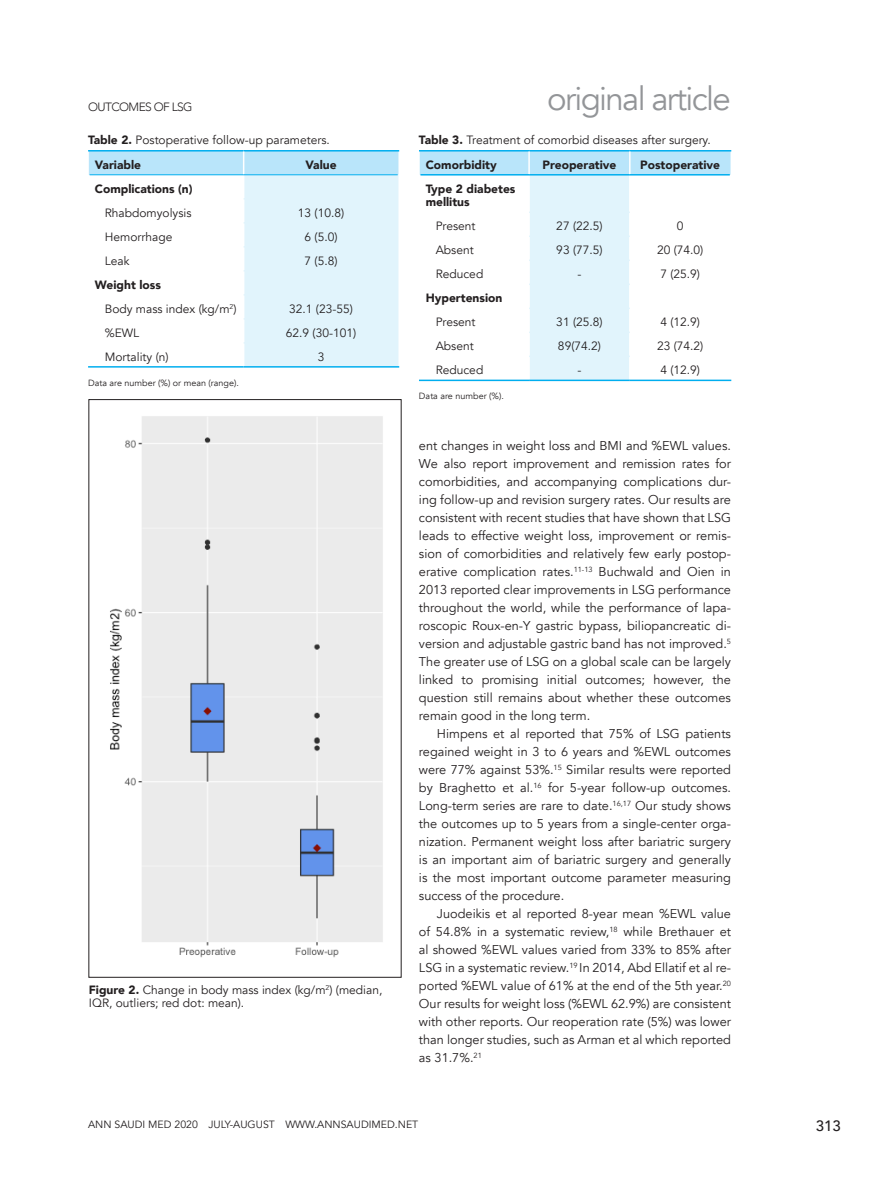
<style>
.page{position:relative;width:893px;height:1191px;background:#fff}
.page>*{position:absolute;margin:0;border:0;box-sizing:border-box;transform-origin:0 0}
.t1{font:33px "Avenir";letter-spacing:-.05em;color:#939598}
.t2{font:500 15px "Avenir";color:#231f20}
.body{font:12.75px/18px "Avenir";color:#231f20;text-align:justify}
.body_after_sub{font:12.75px/18px "Avenir";color:#231f20;text-align:justify}
.table_body_left{font:12px/13.5px "Avenir";color:#231f20}
.table_body_center{font:12px "Avenir";color:#231f20}
.table_body_left-2{font:900 12px/13.5px "Avenir";color:#231f20}
.table_body_center-2{font:900 12px "Avenir";color:#231f20}
.t3{font:300 12px "Avenir";letter-spacing:-.05em;color:#231f20}
.t4{font:10.5px "Avenir";color:#231f20}
.table_footnotes_spac{font:9px "Avenir";color:#231f20}
.s1{font-weight:900}
</style>
<div class="page">
<img style="left:110px;top:416px;width:273px;height:542px">
<hr style="left:88px;top:366px;width:156px;height:1px;background:#00aeef">
<hr style="left:244px;top:366px;width:155px;height:1px;background:#00aeef">
<hr style="left:88px;top:150px;width:156px;height:1px;background:#00aeef">
<hr style="left:244px;top:150px;width:155px;height:1px;background:#00aeef">
<svg style="left:89px;top:151px;width:309px;height:216px"></svg>
<hr style="left:90px;top:174px;width:154px;height:1px;background:#00aeef">
<hr style="left:244px;top:174px;width:154px;height:1px;background:#00aeef">
<svg style="left:420px;top:151px;width:310px;height:228px"></svg>
<hr style="left:528px;top:175px;width:2px;height:36px;background:#fff">
<hr style="left:629px;top:175px;width:2px;height:36px;background:#fff">
<hr style="left:528px;top:213px;width:2px;height:22px;background:#fff">
<hr style="left:629px;top:213px;width:2px;height:22px;background:#fff">
<hr style="left:528px;top:237px;width:2px;height:22px;background:#fff">
<hr style="left:629px;top:237px;width:2px;height:22px;background:#fff">
<hr style="left:528px;top:261px;width:2px;height:22px;background:#fff">
<hr style="left:629px;top:261px;width:2px;height:22px;background:#fff">
<hr style="left:528px;top:285px;width:2px;height:22px;background:#fff">
<hr style="left:629px;top:285px;width:2px;height:22px;background:#fff">
<hr style="left:528px;top:309px;width:2px;height:22px;background:#fff">
<hr style="left:629px;top:309px;width:2px;height:22px;background:#fff">
<hr style="left:528px;top:333px;width:2px;height:22px;background:#fff">
<hr style="left:629px;top:333px;width:2px;height:22px;background:#fff">
<hr style="left:528px;top:357px;width:2px;height:22px;background:#fff">
<hr style="left:629px;top:357px;width:2px;height:22px;background:#fff">
<hr style="left:419px;top:379px;width:110px;height:2px;background:#00aeef">
<hr style="left:529px;top:379px;width:101px;height:2px;background:#00aeef">
<hr style="left:630px;top:379px;width:101px;height:2px;background:#00aeef">
<hr style="left:419px;top:150px;width:110px;height:1px;background:#00aeef">
<hr style="left:529px;top:150px;width:101px;height:1px;background:#00aeef">
<hr style="left:630px;top:150px;width:101px;height:1px;background:#00aeef">
<hr style="left:420px;top:174px;width:109px;height:1px;background:#00aeef">
<hr style="left:529px;top:174px;width:101px;height:1px;background:#00aeef">
<hr style="left:630px;top:174px;width:100px;height:1px;background:#00aeef">
<hr style="left:528px;top:151px;width:2px;height:23px;background:#fff">
<hr style="left:629px;top:151px;width:2px;height:23px;background:#fff">
<p class="t3" style="left:88px;top:100px;width:106px">OUTCOMES OF LSG</p>
<p class="table_body_left" style="left:88px;top:133px;width:243px"><span class="s1">Table 2.</span> Postoperative follow-up parameters.</p>
<p class="table_body_left-2" style="left:95px;top:157px;width:48px">Variable</p>
<p class="table_body_center-2" style="left:305px;top:154px;width:33px">Value</p>
<p class="table_body_left-2" style="left:95px;top:181px;width:99px">Complications (n)</p>
<p class="table_body_left" style="left:105px;top:206px;width:88px">Rhabdomyolysis</p>
<p class="table_body_center" style="left:298px;top:205px;width:48px">13 (10.8)</p>
<p class="table_body_left" style="left:105px;top:230px;width:69px">Hemorrhage</p>
<p class="table_body_center" style="left:305px;top:229px;width:34px">6 (5.0)</p>
<p class="table_body_left" style="left:105px;top:254px;width:26px">Leak</p>
<p class="table_body_center" style="left:305px;top:253px;width:34px">7 (5.8)</p>
<p class="table_body_left-2" style="left:95px;top:277px;width:68px">Weight loss</p>
<p class="table_body_left" style="left:105px;top:302px;width:133px">Body mass index (kg/m<sup>2</sup>)</p>
<p class="table_body_center" style="left:289px;top:301px;width:65px">32.1 (23-55)</p>
<p class="table_body_left" style="left:105px;top:326px;width:36px">%EWL</p>
<p class="table_body_center" style="left:286px;top:325px;width:72px">62.9 (30-101)</p>
<p class="table_body_left" style="left:105px;top:350px;width:65px">Mortality (n)</p>
<p class="table_body_center" style="left:318px;top:349px;width:8px">3</p>
<p class="table_footnotes_spac" style="left:88px;top:377px;width:152px">Data are number (%) or mean (range).</p>
<p class="table_body_left" style="left:89px;top:983px;width:295px"><span class="s1">Figure 2.</span> Change in body mass index (kg/m<sup>2</sup>) (median,<br>IQR, outliers; red dot: mean).</p>
<h1 class="t1" style="left:547px;top:78px;width:185px">original article</h1>
<p class="table_body_left" style="left:419px;top:133px;width:293px"><span class="s1">Table 3.</span> Treatment of comorbid diseases after surgery.</p>
<p class="table_body_left-2" style="left:426px;top:157px;width:73px">Comorbidity</p>
<p class="table_body_center-2" style="left:543px;top:154px;width:75px">Preoperative</p>
<p class="table_body_center-2" style="left:640px;top:154px;width:81px">Postoperative</p>
<p class="table_body_left-2" style="left:426px;top:181px;width:91px">Type 2 diabetes mellitus</p>
<p class="table_body_left" style="left:436px;top:220px;width:41px">Present</p>
<p class="table_body_center" style="left:556px;top:219px;width:48px">27 (22.5)</p>
<p class="table_body_center" style="left:677px;top:219px;width:8px">0</p>
<p class="table_body_left" style="left:436px;top:244px;width:40px">Absent</p>
<p class="table_body_center" style="left:556px;top:243px;width:48px">93 (77.5)</p>
<p class="table_body_center" style="left:657px;top:243px;width:48px">20 (74.0)</p>
<p class="table_body_left" style="left:436px;top:268px;width:49px">Reduced</p>
<p class="table_body_center" style="left:577px;top:267px;width:5px">-</p>
<p class="table_body_center" style="left:660px;top:267px;width:41px">7 (25.9)</p>
<p class="table_body_left-2" style="left:426px;top:291px;width:78px">Hypertension</p>
<p class="table_body_left" style="left:436px;top:316px;width:41px">Present</p>
<p class="table_body_center" style="left:556px;top:315px;width:48px">31 (25.8)</p>
<p class="table_body_center" style="left:660px;top:315px;width:41px">4 (12.9)</p>
<p class="table_body_left" style="left:436px;top:340px;width:40px">Absent</p>
<p class="table_body_center" style="left:558px;top:339px;width:44px">89(74.2)</p>
<p class="table_body_center" style="left:657px;top:339px;width:48px">23 (74.2)</p>
<p class="table_body_left" style="left:436px;top:364px;width:49px">Reduced</p>
<p class="table_body_center" style="left:577px;top:363px;width:5px">-</p>
<p class="table_body_center" style="left:660px;top:363px;width:41px">4 (12.9)</p>
<p class="table_footnotes_spac" style="left:419px;top:391px;width:86px">Data are number (%).</p>
<p class="body_after_sub" style="left:419px;top:437px;width:313px">ent changes in weight loss and BMI and %EWL values.<br>We also report improvement and remission rates for comorbidities, and accompanying complications dur&shy;ing follow-up and revision surgery rates. Our results are consistent with recent studies that have shown that LSG leads to effective weight loss, improvement or remis&shy;sion of comorbidities and relatively few early postop&shy;erative complication rates.<sup>11-13</sup> Buchwald and Oien in 2013 reported clear improvements in LSG performance throughout the world, while the performance of lapa&shy;roscopic Roux-en-Y gastric bypass, biliopancreatic di&shy;version and adjustable gastric band has not improved.<sup>5<br></sup>The greater use of LSG on a global scale can be largely linked to promising initial outcomes; however, the question still remains about whether these outcomes remain good in the long term.</p>
<p class="body" style="left:419px;top:725px;width:313px;text-indent:18px">Himpens et al reported that 75% of LSG patients regained weight in 3 to 6 years and %EWL outcomes were 77% against 53%.<sup>15</sup> Similar results were reported by Braghetto et al.<sup>16</sup> for 5-year follow-up outcomes.<br>Long-term series are rare to date.<sup>16,17</sup> Our study shows the outcomes up to 5 years from a single-center orga&shy;nization. Permanent weight loss after bariatric surgery is an important aim of bariatric surgery and generally is the most important outcome parameter measuring success of the procedure.</p>
<p class="body" style="left:419px;top:905px;width:313px;text-indent:18px">Juodeikis et al reported 8-year mean %EWL value of 54.8% in a systematic review,<sup>18</sup> while Brethauer et al showed %EWL values varied from 33% to 85% after LSG in a systematic review.<sup>19</sup> In 2014, Abd Ellatif et al re&shy;ported %EWL value of 61% at the end of the 5th year.<sup>20<br></sup>Our results for weight loss (%EWL 62.9%) are consistent with other reports. Our reoperation rate (5%) was lower than longer studies, such as Arman et al which reported as 31.7%.<sup>21</sup></p>
<p class="t4" style="left:88px;top:1118px;width:332px">ANN SAUDI MED 2020 JULY-AUGUST WWW.ANNSAUDIMED.NET</p>
<p class="t2" style="left:816px;top:1112px;width:27px">313</p>
</div>
